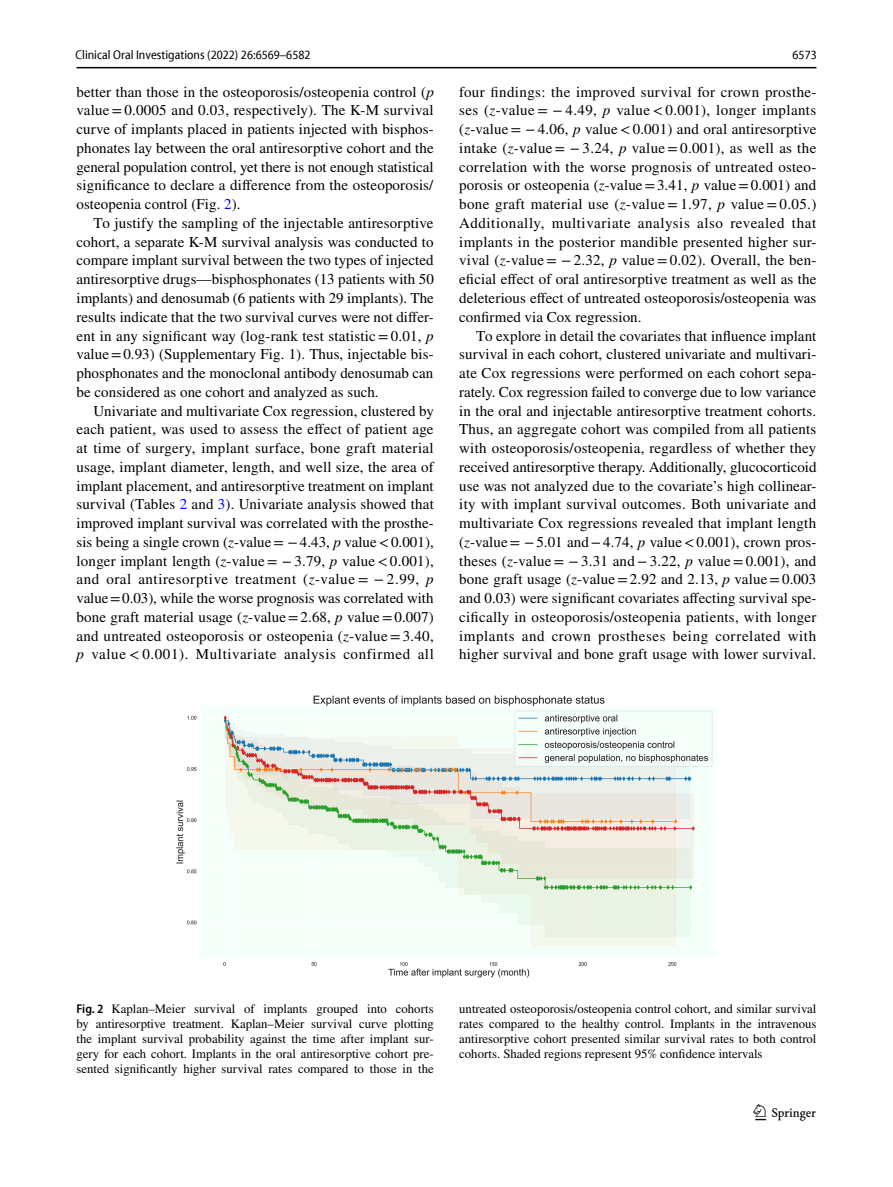
<style>
.page{position:relative;width:893px;height:1187px;background:#fff}
.page>*{position:absolute;margin:0;border:0;box-sizing:border-box;transform-origin:0 0}
.t1{font:22.5px "Springnew Regular 3";color:#000}
.t2{font:15px/18.8px "STIX";letter-spacing:.005em;color:#000;text-align:justify}
.t3{font:12.75px/15px "STIX";color:#000;text-align:justify}
.t4{font:semi-condensed 12.75px "Myriad Pro Unic";color:#000}
.s1{font-style:italic}
.s2{color:#00f}
.s3{font-family:"Myriad Pro";font-weight:600;font-stretch:semi-condensed}
</style>
<div class="page">
<hr style="left:77px;top:67px;width:739px;height:1px;background:#000">
<img style="left:176px;top:695px;width:540px;height:282px">
<p class="t4" style="left:76px;top:50px;width:236px">Clinical Oral Investigations (2022) 26:6569–6582</p>
<p class="t4" style="left:793px;top:50px;width:26px">6573</p>
<p class="t2" style="left:77px;top:83px;width:359px">better than those in the osteoporosis/osteopenia control (<span class="s1">p </span>value=0.0005 and 0.03, respectively). The K-M survival curve of implants placed in patients injected with bisphos&shy;phonates lay between the oral antiresorptive cohort and the general population control, yet there is not enough statistical significance to declare a difference from the osteoporosis/ osteopenia control (Fig. <span class="s2">2</span>).</p>
<p class="t2" style="left:77px;top:214px;width:359px;text-indent:17px">To justify the sampling of the injectable antiresorptive cohort, a separate K-M survival analysis was conducted to compare implant survival between the two types of injected antiresorptive drugs—bisphosphonates (13 patients with 50 implants) and denosumab (6 patients with 29 implants). The results indicate that the two survival curves were not differ&shy;ent in any significant way (log-rank test statistic=0.01, <span class="s1">p </span>value=0.93) (Supplementary Fig. 1). Thus, injectable bis&shy;phosphonates and the monoclonal antibody denosumab can be considered as one cohort and analyzed as such.</p>
<p class="t2" style="left:77px;top:402px;width:359px;text-indent:17px">Univariate and multivariate Cox regression, clustered by each patient, was used to assess the effect of patient age at time of surgery, implant surface, bone graft material usage, implant diameter, length, and well size, the area of implant placement, and antiresorptive treatment on implant survival (Tables <span class="s2">2</span> and <span class="s2">3</span>). Univariate analysis showed that improved implant survival was correlated with the prosthe&shy;sis being a single crown (<span class="s1">z</span>-value= −4.43, <span class="s1">p</span> value&lt;0.001), longer implant length (<span class="s1">z</span>-value= −3.79, <span class="s1">p</span> value&lt;0.001), and oral antiresorptive treatment (<span class="s1">z</span>-value = − 2.99, <span class="s1">p </span>value=0.03), while the worse prognosis was correlated with bone graft material usage (<span class="s1">z</span>-value=2.68, <span class="s1">p</span> value=0.007) and untreated osteoporosis or osteopenia (<span class="s1">z</span>-value=3.40, <span class="s1">p</span> value &lt; 0.001). Multivariate analysis confirmed all</p>
<p class="t2" style="left:459px;top:83px;width:359px">four findings: the improved survival for crown prosthe&shy;ses (<span class="s1">z</span>-value = − 4.49, <span class="s1">p</span> value &lt; 0.001), longer implants (<span class="s1">z</span>-value= −4.06, <span class="s1">p</span> value&lt;0.001) and oral antiresorptive intake (<span class="s1">z</span>-value= −3.24, <span class="s1">p</span> value=0.001), as well as the correlation with the worse prognosis of untreated osteo&shy;porosis or osteopenia (<span class="s1">z</span>-value=3.41, <span class="s1">p</span> value=0.001) and bone graft material use (<span class="s1">z</span>-value=1.97, <span class="s1">p</span> value =0.05.)<br>Additionally, multivariate analysis also revealed that implants in the posterior mandible presented higher sur&shy;vival (<span class="s1">z</span>-value= −2.32, <span class="s1">p</span> value=0.02). Overall, the ben&shy;eficial effect of oral antiresorptive treatment as well as the deleterious effect of untreated osteoporosis/osteopenia was confirmed via Cox regression.</p>
<p class="t2" style="left:459px;top:327px;width:359px;text-indent:17px">To explore in detail the covariates that influence implant survival in each cohort, clustered univariate and multivari&shy;ate Cox regressions were performed on each cohort sepa&shy;rately. Cox regression failed to converge due to low variance in the oral and injectable antiresorptive treatment cohorts.<br>Thus, an aggregate cohort was compiled from all patients with osteoporosis/osteopenia, regardless of whether they received antiresorptive therapy. Additionally, glucocorticoid use was not analyzed due to the covariate’s high collinear&shy;ity with implant survival outcomes. Both univariate and multivariate Cox regressions revealed that implant length (<span class="s1">z</span>-value= −5.01 and−4.74, <span class="s1">p</span> value&lt;0.001), crown pros&shy;theses (<span class="s1">z</span>-value= −3.31 and−3.22, <span class="s1">p</span> value=0.001), and bone graft usage (<span class="s1">z</span>-value=2.92 and 2.13, <span class="s1">p</span> value=0.003 and 0.03) were significant covariates affecting survival spe&shy;cifically in osteoporosis/osteopenia patients, with longer implants and crown prostheses being correlated with higher survival and bone graft usage with lower survival.</p>
<p class="t3" style="left:77px;top:1001px;width:359px"><span class="s3">Fig. 2</span> Kaplan–Meier survival of implants grouped into cohorts by antiresorptive treatment. Kaplan–Meier survival curve plotting the implant survival probability against the time after implant sur&shy;gery for each cohort. Implants in the oral antiresorptive cohort pre&shy;sented significantly higher survival rates compared to those in the</p>
<p class="t3" style="left:459px;top:1001px;width:359px">untreated osteoporosis/osteopenia control cohort, and similar survival rates compared to the healthy control. Implants in the intravenous antiresorptive cohort presented similar survival rates to both control cohorts. Shaded regions represent 95% confidence intervals</p>
<h1 class="t1" style="left:755px;top:1104px;width:62px">1 3</h1>
</div>
